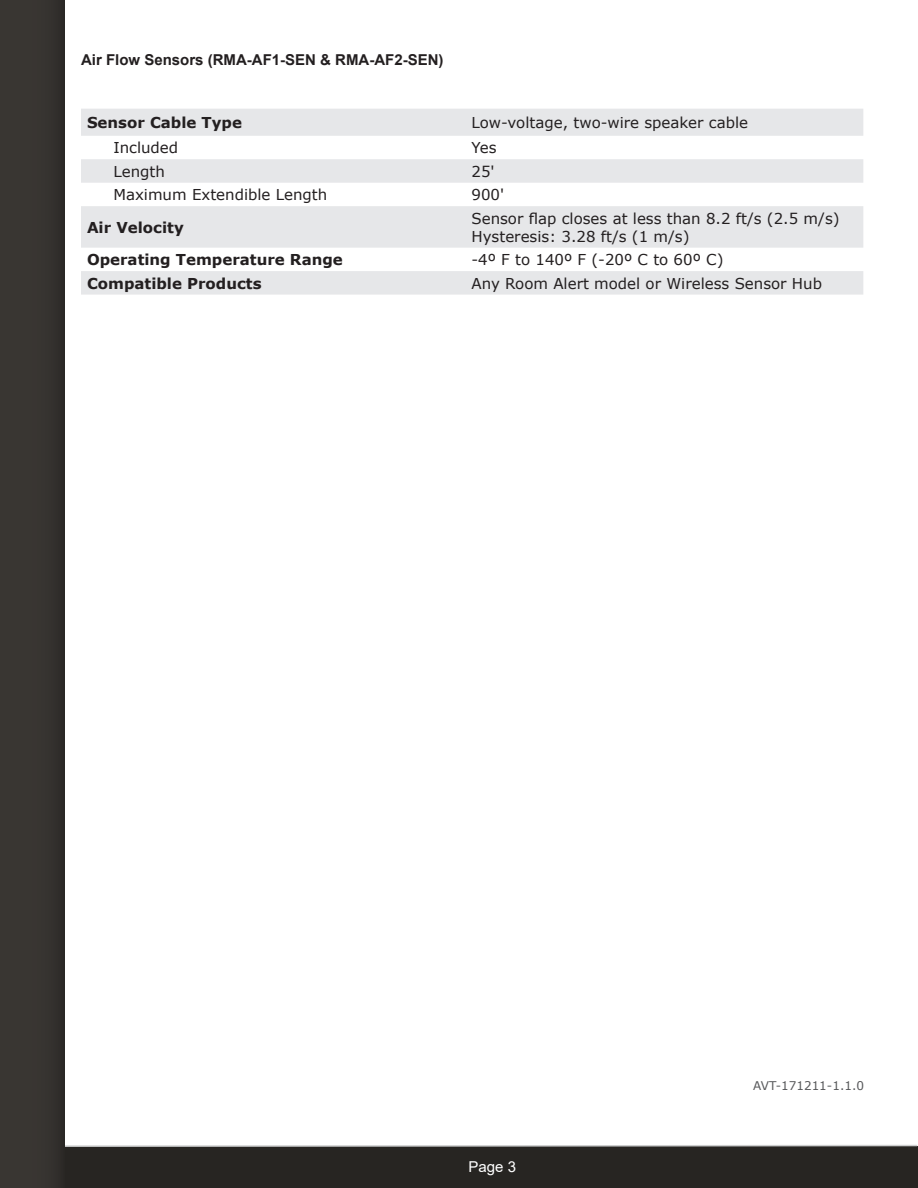
<style>
.page{position:relative;width:918px;height:1188px;background:#fff}
.page>*{position:absolute;margin:0;border:0;box-sizing:border-box;transform-origin:0 0}
.Verdana_10_pt_Regula{font:15px "Verdana";color:#231f20}
.Verdana_10_pt_Regula-2{font:700 15px "Verdana";color:#231f20}
.t1{font:700 15px "Arial";color:#231f20}
.t2{font:15px "Arial";color:#fff}
.t3{font:12px "Verdana";color:#57585a}
</style>
<div class="page">
<div style="left:0;top:1146px;width:918px;height:42px;background:#272522"></div>
<svg style="left:65px;top:1144px;width:853px;height:3px"></svg>
<div style="left:0;top:0;width:65px;height:1188px;background:#393632"></div>
<svg style="left:81px;top:109px;width:782px;height:186px;fill:#e6e7e9"></svg>
<p class="t1" style="left:81px;top:49px;width:364px">Air Flow Sensors (RMA-AF1-SEN &amp; RMA-AF2-SEN)</p>
<p class="Verdana_10_pt_Regula-2" style="left:87px;top:112px;width:157px">Sensor Cable Type</p>
<p class="Verdana_10_pt_Regula" style="left:471px;top:112px;width:278px">Low-voltage, two-wire speaker cable</p>
<p class="Verdana_10_pt_Regula" style="left:113px;top:137px;width:66px">Included</p>
<p class="Verdana_10_pt_Regula" style="left:471px;top:137px;width:27px">Yes</p>
<p class="Verdana_10_pt_Regula" style="left:113px;top:161px;width:53px">Length</p>
<p class="Verdana_10_pt_Regula" style="left:471px;top:161px;width:25px">25'</p>
<p class="Verdana_10_pt_Regula" style="left:113px;top:184px;width:215px">Maximum Extendible Length</p>
<p class="Verdana_10_pt_Regula" style="left:471px;top:184px;width:34px">900'</p>
<p class="Verdana_10_pt_Regula-2" style="left:87px;top:217px;width:98px">Air Velocity</p>
<p class="Verdana_10_pt_Regula" style="left:471px;top:208px;width:370px">Sensor flap closes at less than 8.2 ft/s (2.5 m/s)</p>
<p class="Verdana_10_pt_Regula" style="left:471px;top:226px;width:220px">Hysteresis: 3.28 ft/s (1 m/s)</p>
<p class="Verdana_10_pt_Regula-2" style="left:87px;top:249px;width:257px">Operating Temperature Range</p>
<p class="Verdana_10_pt_Regula" style="left:471px;top:249px;width:254px">-4º F to 140º F (-20º C to 60º C)</p>
<p class="Verdana_10_pt_Regula-2" style="left:87px;top:273px;width:176px">Compatible Products</p>
<p class="Verdana_10_pt_Regula" style="left:471px;top:273px;width:352px">Any Room Alert model or Wireless Sensor Hub</p>
<p class="t2" style="left:469px;top:1156px;width:49px">Page 3</p>
<p class="t3" style="left:753px;top:1077px;width:112px">AVT-171211-1.1.0</p>
</div>
